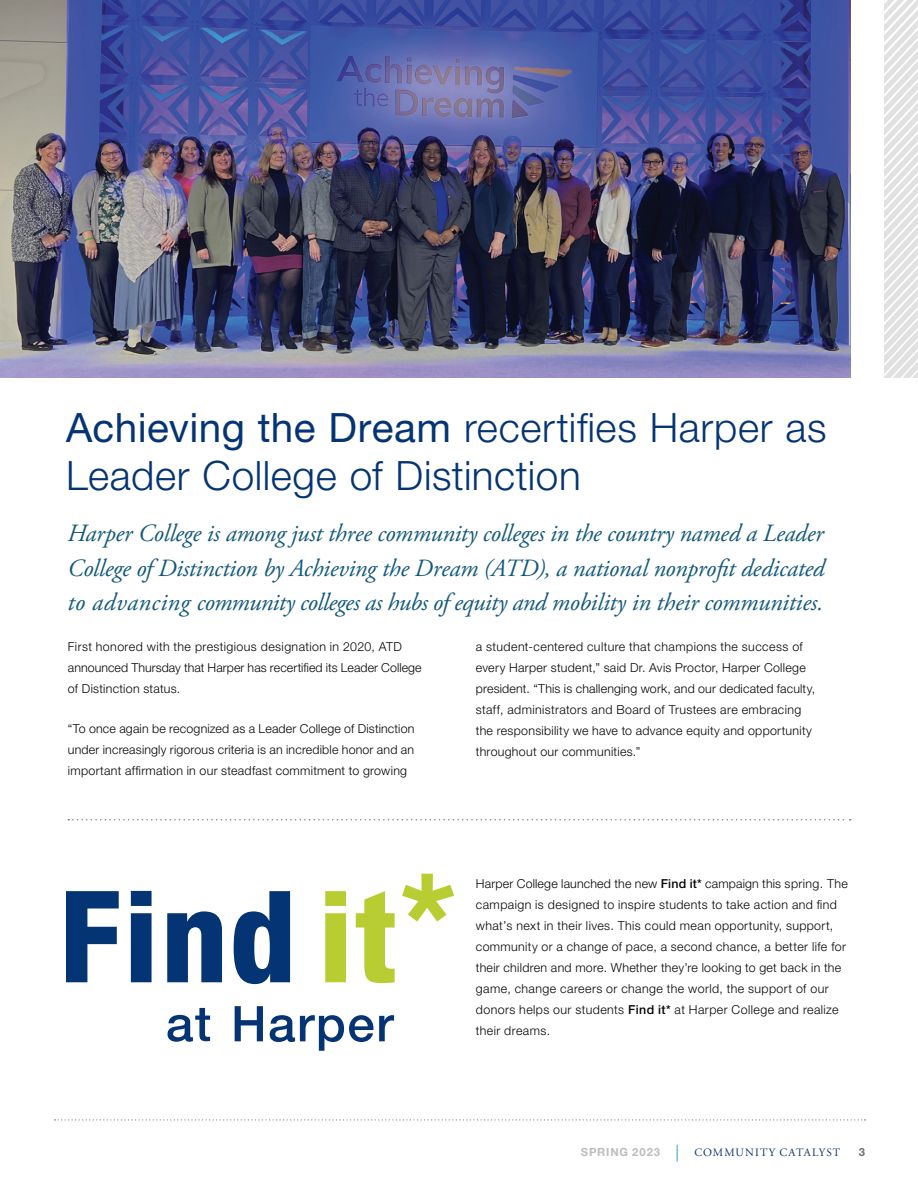
<style>
.page{position:relative;width:918px;height:1188px;background:#fff}
.page>*{position:absolute;margin:0;border:0;box-sizing:border-box;transform-origin:0 0}
.t1{font:300 40.5px/48px "Helvetica Neue LT Std";letter-spacing:.015em;color:#053474}
.t2{font:italic 24.75px/34.5px "Adobe Garamond Pro";letter-spacing:-.015em;color:#14597b;text-align:justify}
.t3{font:300 12.3px/21px "Helvetica Neue LT Std";letter-spacing:.025em;color:#040503}
.t4{font:11.25px "Adobe Garamond Pro";letter-spacing:.095em;color:#053474}
.t5{font:700 11.25px "Helvetica Neue LT Std";letter-spacing:.075em;color:#bcbdc0}
.t6{font:700 11.25px "Helvetica Neue LT Std";color:#6c6d70}
.s1{font-weight:400}
.s2{font-weight:500}
</style>
<div class="page">
<svg style="left:677px;top:1145px;width:1px;height:17px"></svg>
<svg style="left:55px;top:1119px;width:811px;height:1px"></svg>
<img style="left:0;top:0;width:850px;height:378px">
<svg style="left:884px;top:0;width:34px;height:378px"></svg>
<svg style="left:68px;top:819px;width:783px;height:1px"></svg>
<svg style="left:66px;top:891px;width:53px;height:91px"></svg>
<svg style="left:131px;top:891px;width:21px;height:91px;background:#1d4881"></svg>
<svg style="left:167px;top:911px;width:55px;height:71px"></svg>
<svg style="left:234px;top:891px;width:56px;height:93px"></svg>
<svg style="left:325px;top:891px;width:21px;height:91px;background:#bed145"></svg>
<svg style="left:356px;top:891px;width:39px;height:92px"></svg>
<svg style="left:402px;top:874px;width:52px;height:48px"></svg>
<svg style="left:168px;top:1008px;width:42px;height:34px"></svg>
<svg style="left:235px;top:1006px;width:28px;height:35px"></svg>
<svg style="left:270px;top:1015px;width:124px;height:36px"></svg>
<h1 class="t1" style="left:66px;top:403px;width:762px"><span class="s1">Achieving the Dream</span> recertifies Harper as<br>Leader College of Distinction</h1>
<p class="t2" style="left:68px;top:517px;width:759px">Harper College is among just three community colleges in the country named a Leader College of Distinction by Achieving the Dream (ATD), a national nonprofit dedicated to advancing community colleges as hubs of equity and mobility in their communities.</p>
<p class="t3" style="left:476px;top:636px;width:341px">a student-centered culture that champions the success of every Harper student,” said Dr. Avis Proctor, Harper College president. “This is challenging work, and our dedicated faculty, staff, administrators and Board of Trustees are embracing the responsibility we have to advance equity and opportunity throughout our communities.”</p>
<p class="t3" style="left:68px;top:636px;width:355px">First honored with the prestigious designation in 2020, ATD announced Thursday that Harper has recertified its Leader College of Distinction status.</p>
<p class="t3" style="left:68px;top:718px;width:348px;text-align:justify">“To once again be recognized as a Leader College of Distinction under increasingly rigorous criteria is an incredible honor and an important affirmation in our steadfast commitment to growing</p>
<p class="t3" style="left:476px;top:873px;width:374px">Harper College launched the new <span class="s2">Find it*</span> campaign this spring. The campaign is designed to inspire students to take action and find what’s next in their lives. This could mean opportunity, support, community or a change of pace, a second chance, a better life for their children and more. Whether they’re looking to get back in the game, change careers or change the world, the support of our donors helps our students <span class="s2">Find it*</span> at Harper College and realize their dreams.</p>
<p class="t5" style="left:581px;top:1145px;width:81px">SPRING 2023</p>
<p class="t4" style="left:695px;top:1146px;width:147px">COMMUNITY CATALYST</p>
<p class="t6" style="left:859px;top:1145px;width:8px">3</p>
</div>
